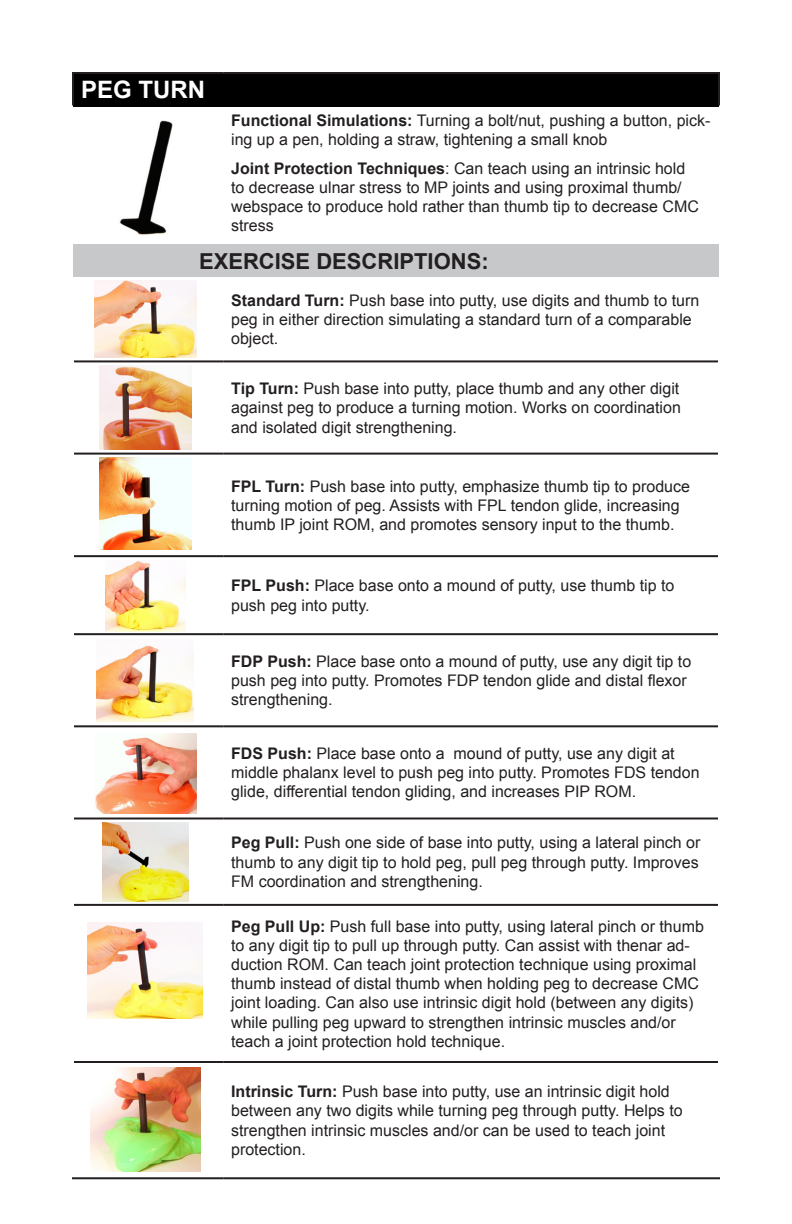
<style>
.page{position:relative;width:792px;height:1224px;background:#fff}
.page>*{position:absolute;margin:0;border:0;box-sizing:border-box;transform-origin:0 0}
.t1{font:700 24px "Arial";color:#fff}
.t2{font:700 22px "Arial";color:#231f20}
.t3{font:16px/19.2px "Arial";color:#231f20}
.s1{font-weight:700}
</style>
<div class="page">
<img style="left:97px;top:645px;width:97px;height:76px">
<img style="left:95px;top:734px;width:101px;height:79px">
<img style="left:105px;top:561px;width:80px;height:71px">
<img style="left:99px;top:457px;width:93px;height:93px">
<img style="left:90px;top:1068px;width:111px;height:103px">
<img style="left:88px;top:922px;width:115px;height:97px">
<img style="left:102px;top:823px;width:87px;height:78px">
<img style="left:94px;top:281px;width:102px;height:76px">
<img style="left:99px;top:366px;width:92px;height:84px">
<div style="left:73px;top:73px;width:646px;height:33px;background:#000"></div>
<div style="left:73px;top:245px;width:646px;height:32px;background:#c7c8ca"></div>
<hr style="left:72px;top:72px;width:151px;height:2px;background:#231f20">
<hr style="left:72px;top:74px;width:2px;height:31px;background:#231f20">
<hr style="left:223px;top:72px;width:497px;height:2px;background:#231f20">
<hr style="left:718px;top:74px;width:2px;height:31px;background:#231f20">
<hr style="left:74px;top:360px;width:149px;height:2px;background:#231f20">
<hr style="left:223px;top:360px;width:495px;height:2px;background:#231f20">
<hr style="left:74px;top:453px;width:149px;height:2px;background:#231f20">
<hr style="left:223px;top:453px;width:495px;height:2px;background:#231f20">
<hr style="left:74px;top:555px;width:149px;height:2px;background:#231f20">
<hr style="left:223px;top:555px;width:495px;height:2px;background:#231f20">
<hr style="left:74px;top:633px;width:149px;height:2px;background:#231f20">
<hr style="left:223px;top:633px;width:495px;height:2px;background:#231f20">
<hr style="left:74px;top:725px;width:149px;height:2px;background:#231f20">
<hr style="left:223px;top:725px;width:495px;height:2px;background:#231f20">
<hr style="left:74px;top:817px;width:149px;height:2px;background:#231f20">
<hr style="left:223px;top:817px;width:495px;height:2px;background:#231f20">
<hr style="left:74px;top:904px;width:149px;height:2px;background:#231f20">
<hr style="left:223px;top:904px;width:495px;height:2px;background:#231f20">
<hr style="left:74px;top:1061px;width:149px;height:2px;background:#231f20">
<hr style="left:223px;top:1061px;width:495px;height:2px;background:#231f20">
<hr style="left:72px;top:1177px;width:151px;height:2px;background:#231f20">
<hr style="left:223px;top:1177px;width:497px;height:2px;background:#231f20">
<img style="left:119px;top:120px;width:54px;height:115px">
<p class="t1" style="left:81px;top:74px;width:126px">PEG TURN</p>
<p class="t3" style="left:231px;top:111px;width:481px"><span class="s1">Functional Simulations:</span> Turning a bolt/nut, pushing a button, pick&shy;ing up a pen, holding a straw, tightening a small knob</p>
<p class="t3" style="left:231px;top:158px;width:469px"><span class="s1">Joint Protection Techniques</span>: Can teach using an intrinsic hold to decrease ulnar stress to MP joints and using proximal thumb/ webspace to produce hold rather than thumb tip to decrease CMC stress</p>
<p class="t2" style="left:199px;top:246px;width:291px">EXERCISE DESCRIPTIONS:</p>
<p class="t3" style="left:231px;top:291px;width:470px"><span class="s1">Standard Turn:</span> Push base into putty, use digits and thumb to turn peg in either direction simulating a standard turn of a comparable object.</p>
<p class="t3" style="left:231px;top:379px;width:451px;text-align:justify"><span class="s1">Tip Turn:</span> Push base into putty, place thumb and any other digit against peg to produce a turning motion. Works on coordination and isolated digit strengthening.</p>
<p class="t3" style="left:231px;top:476px;width:460px"><span class="s1">FPL Turn:</span> Push base into putty, emphasize thumb tip to produce turning motion of peg. Assists with FPL tendon glide, increasing thumb IP joint ROM, and promotes sensory input to the thumb.</p>
<p class="t3" style="left:231px;top:576px;width:445px"><span class="s1">FPL Push:</span> Place base onto a mound of putty, use thumb tip to push peg into putty.</p>
<p class="t3" style="left:231px;top:652px;width:462px"><span class="s1">FDP Push:</span> Place base onto a mound of putty, use any digit tip to push peg into putty. Promotes FDP tendon glide and distal flexor strengthening.</p>
<p class="t3" style="left:231px;top:744px;width:470px"><span class="s1">FDS Push:</span> Place base onto a mound of putty, use any digit at middle phalanx level to push peg into putty. Promotes FDS tendon glide, differential tendon gliding, and increases PIP ROM.</p>
<p class="t3" style="left:231px;top:833px;width:471px;text-align:justify"><span class="s1">Peg Pull:</span> Push one side of base into putty, using a lateral pinch or thumb to any digit tip to hold peg, pull peg through putty. Improves FM coordination and strengthening.</p>
<p class="t3" style="left:231px;top:917px;width:474px"><span class="s1">Peg Pull Up:</span> Push full base into putty, using lateral pinch or thumb to any digit tip to pull up through putty. Can assist with thenar ad&shy;duction ROM. Can teach joint protection technique using proximal thumb instead of distal thumb when holding peg to decrease CMC joint loading. Can also use intrinsic digit hold (between any digits) while pulling peg upward to strengthen intrinsic muscles and/or teach a joint protection hold technique.</p>
<p class="t3" style="left:231px;top:1082px;width:453px"><span class="s1">Intrinsic Turn:</span> Push base into putty, use an intrinsic digit hold between any two digits while turning peg through putty. Helps to strengthen intrinsic muscles and/or can be used to teach joint protection.</p>
</div>
